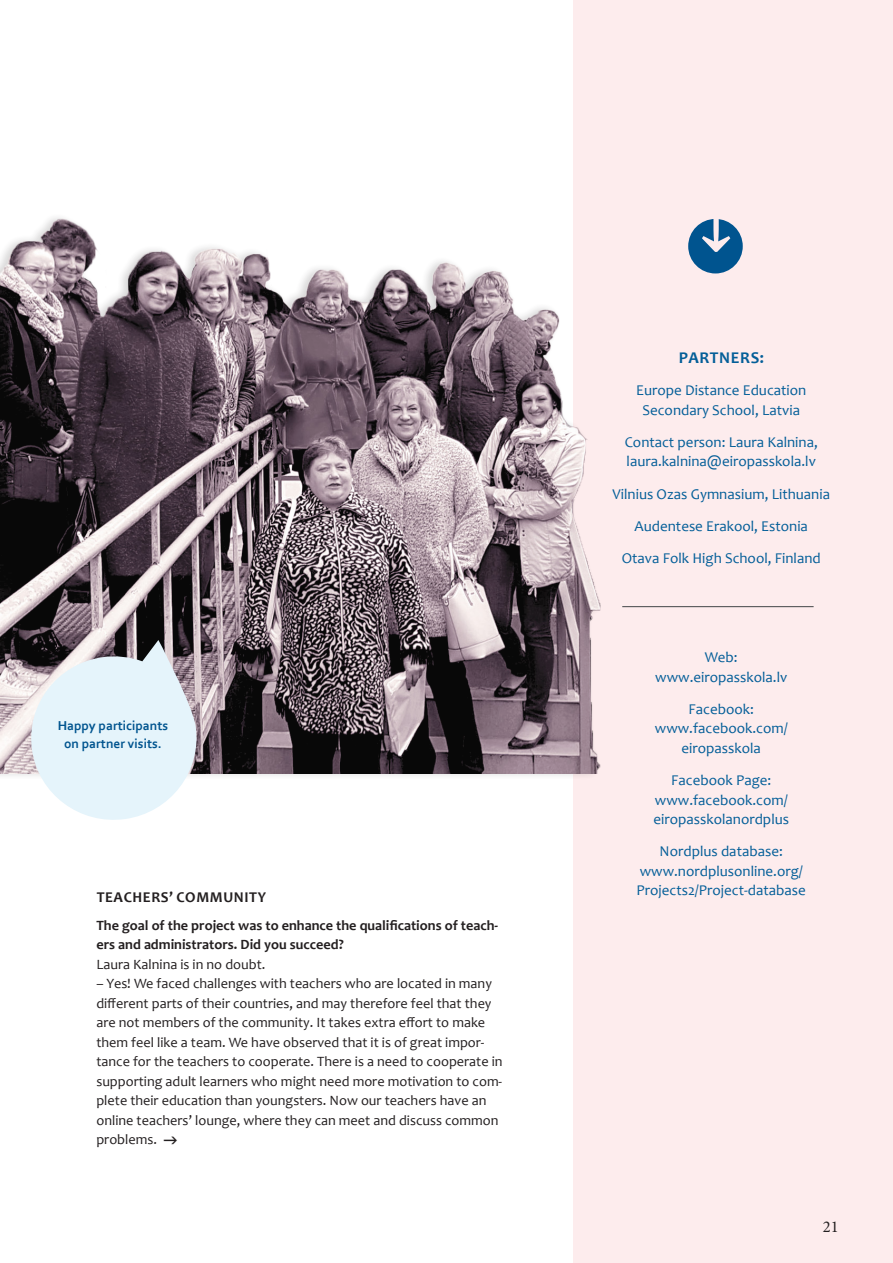
<style>
.page{position:relative;width:893px;height:1263px;background:#fff}
.page>*{position:absolute;margin:0;border:0;box-sizing:border-box;transform-origin:0 0}
.t1{font:800 52.5px "Sagona";color:#fdeced}
.t2{font:700 16.5px "Candara";color:#035e98}
.t3{font:16.5px "Minion Pro";color:#231f20}
.t4{font:15px/19.5px "Candara";color:#035e98;text-align:center}
.t5{font:700 15px "Candara";letter-spacing:.04em;color:#231f20}
.t6{font:14.25px/19.5px "Candara";color:#231f20}
.t7{font:700 14.25px/19.5px "Candara";color:#231f20}
.t8{font:700 13.5px/18px "Corbel";color:#00548f;text-align:center}
</style>
<div class="page">
<div style="left:574px;top:0;width:319px;height:1263px;background:#fdeced"></div>
<div style="left:688px;top:219px;width:55px;height:54px;background:#00548f;border-radius:50%"></div>
<hr style="left:622px;top:606px;width:192px;height:1px;background:#57585a">
<img style="left:0;top:178px;width:601px;height:595px">
<svg style="left:26px;top:640px;width:176px;height:180px"></svg>
<p class="t8" style="left:58px;top:716px;width:112px">Happy participants on partner visits.</p>
<p class="t5" style="left:97px;top:887px;width:46px">TEACHERS</p>
<p class="t5" style="left:169px;top:887px;width:98px">’ COMMUNITY</p>
<p class="t7" style="left:96px;top:915px;width:403px">The goal of the project was to enhance the qualifications of teach&shy;ers and administrators. Did you succeed?</p>
<p class="t6" style="left:96px;top:954px;width:171px">Laura Kalnina is in no doubt.</p>
<p class="t6" style="left:96px;top:973px;width:408px">– Yes! We faced challenges with teachers who are located in many different parts of their countries, and may therefore feel that they are not members of the community. It takes extra effort to make them feel like a team. We have observed that it is of great impor&shy;tance for the teachers to cooperate. There is a need to cooperate in supporting adult learners who might need more motivation to com&shy;plete their education than youngsters. Now our teachers have an online teachers’ lounge, where they can meet and discuss common problems.</p>
<h1 class="t1" style="left:733px;top:268px;width:36px;rotate:-180deg">↑</h1>
<p class="t2" style="left:679px;top:347px;width:86px">Partn ers:</p>
<p class="t4" style="left:636px;top:380px;width:172px">Europe Distance Education<br>Secondary School, Latvia</p>
<p class="t4" style="left:625px;top:432px;width:195px;text-align:left">Contact person: Laura Kalnina, laura.kalnina@eiropasskola.lv</p>
<p class="t4" style="left:613px;top:477px;width:219px;line-height:32.2px">Vilnius Ozas Gymnasium, Lithuania<br>Audentese Erakool, Estonia<br>Otava Folk High School, Finland</p>
<p class="t4" style="left:655px;top:647px;width:134px">Web: www.eiropasskola.lv</p>
<p class="t4" style="left:655px;top:699px;width:134px">Facebook: www.facebook.com/ eiropasskola</p>
<p class="t4" style="left:653px;top:770px;width:137px">Facebook Page: www.facebook.com/ eiropasskolanordplus</p>
<p class="t4" style="left:637px;top:841px;width:171px">Nordplus database: www.nordplusonline.org/<br>Projects2/Project-database</p>
<p class="t3" style="left:823px;top:1216px;width:17px">21</p>
</div>
